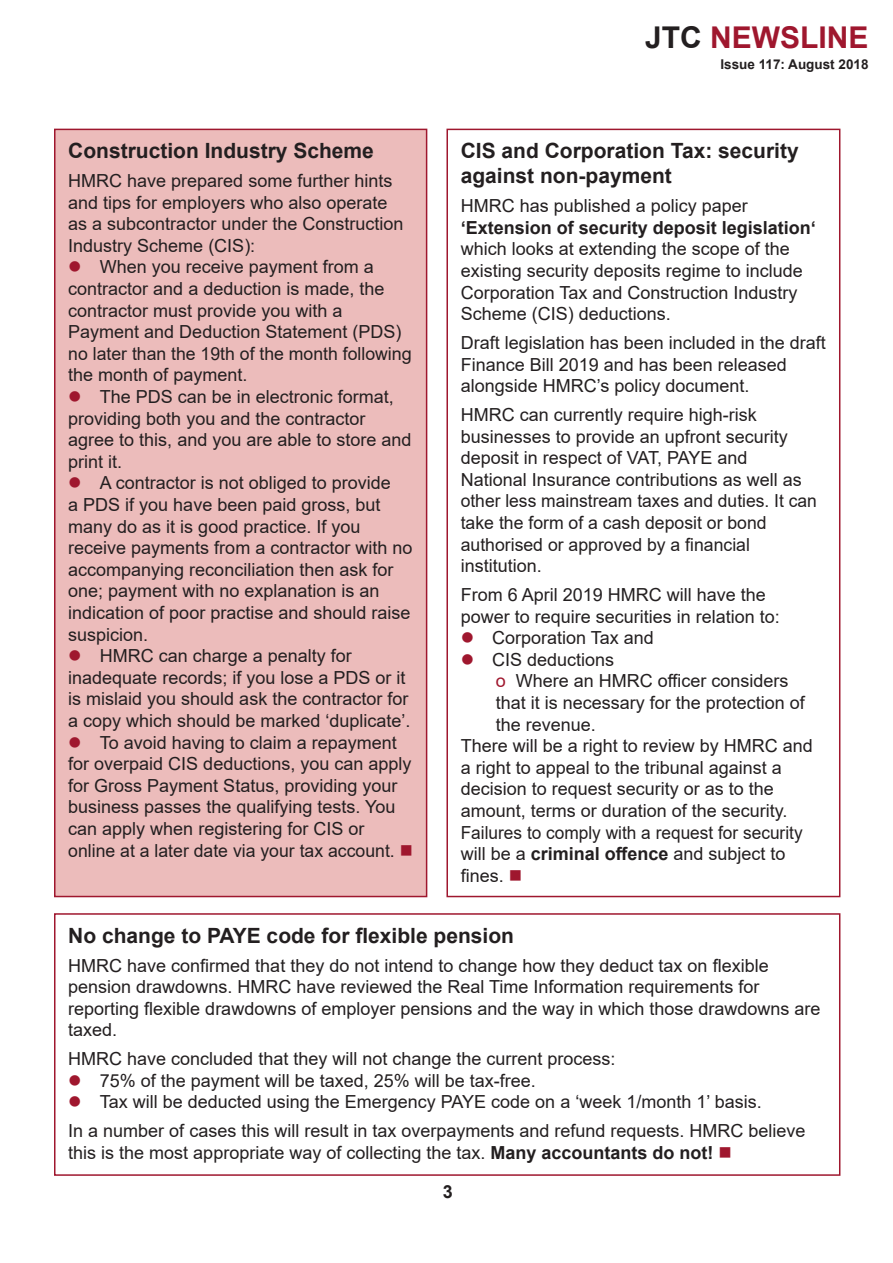
<style>
.page{position:relative;width:893px;height:1263px;background:#fff}
.page>*{position:absolute;margin:0;border:0;box-sizing:border-box;transform-origin:0 0}
.t1{font:700 30px "Arial";color:#9f172e}
.t2{font:700 21px/25.2px "Arial";color:#231f20}
.t3{font:18px/21.6px "Arial";color:#231f20}
.t4{font:18px/21.6px "Arial";color:#231f20;scale:.96 1}
.t5{font:700 18px "Arial";color:#231f20}
.t6{font:700 13.5px "Arial";color:#231f20}
.s1{color:#9f172e}
.s2{color:#231f20}
.s3{font-weight:700}
</style>
<div class="page">
<div style="left:55px;top:129px;width:372px;height:767px;background:#ecbcbb"></div>
<div style="left:54px;top:129px;width:373px;height:768px;border:2px solid #9f172e"></div>
<div style="left:446px;top:129px;width:394px;height:768px;border:2px solid #9f172e"></div>
<div style="left:54px;top:913px;width:786px;height:263px;border:2px solid #9f172e"></div>
<p class="t2" style="left:68px;top:138px;width:307px">Construction Industry Scheme</p>
<p class="t3" style="left:68px;top:170px;width:337px">HMRC have prepared some further hints and tips for employers who also operate as a subcontractor under the Construction Industry Scheme (CIS):</p>
<p class="t3" style="left:68px;top:256px;width:318px"><span class="s1">●</span> When you receive payment from a contractor and a deduction is made, the contractor must provide you with a</p>
<p class="t3" style="left:68px;top:321px;width:345px">Payment and Deduction Statement (PDS) no later than the 19th of the month following the month of payment.</p>
<p class="t3" style="left:68px;top:386px;width:345px"><span class="s1">●</span> The PDS can be in electronic format, providing both you and the contractor agree to this, and you are able to store and print it.</p>
<p class="t3" style="left:68px;top:472px;width:324px"><span class="s1">●</span> A contractor is not obliged to provide a PDS if you have been paid gross, but many do as it is good practice. If you</p>
<p class="t3" style="left:68px;top:537px;width:346px">receive payments from a contractor with no</p>
<p class="t3" style="left:68px;top:559px;width:327px">accompanying reconciliation then ask for one; payment with no explanation is an</p>
<p class="t3" style="left:68px;top:602px;width:344px">indication of poor practise and should raise suspicion.</p>
<p class="t3" style="left:68px;top:645px;width:285px"><span class="s1">●</span> HMRC can charge a penalty for</p>
<p class="t3" style="left:68px;top:667px;width:344px">inadequate records; if you lose a PDS or it is mislaid you should ask the contractor for a copy which should be marked ‘duplicate’.</p>
<p class="t3" style="left:68px;top:731px;width:345px"><span class="s1">●</span> To avoid having to claim a repayment for overpaid CIS deductions, you can apply for Gross Payment Status, providing your business passes the qualifying tests. You can apply when registering for CIS or</p>
<p class="t3" style="left:68px;top:839px;width:346px">online at a later date via your tax account. <span class="s1">■</span></p>
<p class="t1" style="left:645px;top:16px;width:225px"><span class="s2">JTC</span> NEWSLINE</p>
<p class="t6" style="left:720px;top:55px;width:150px">Issue 117: August 2018</p>
<p class="t2" style="left:461px;top:138px;width:339px">CIS and Corporation Tax: security against non-payment</p>
<p class="t3" style="left:461px;top:195px;width:289px">HMRC has published a policy paper</p>
<p class="t3" style="left:461px;top:217px;width:357px"><span class="s3">‘Extension of security deposit legislation‘ </span>which looks at extending the scope of the existing security deposits regime to include Corporation Tax and Construction Industry Scheme (CIS) deductions.</p>
<p class="t3" style="left:461px;top:332px;width:367px">Draft legislation has been included in the draft<br>Finance Bill 2019 and has been released alongside HMRC’s policy document.</p>
<p class="t3" style="left:461px;top:404px;width:298px">HMRC can currently require high-risk</p>
<p class="t3" style="left:461px;top:425px;width:329px">businesses to provide an upfront security</p>
<p class="t3" style="left:461px;top:447px;width:288px">deposit in respect of VAT, PAYE and</p>
<p class="t3" style="left:461px;top:469px;width:358px">National Insurance contributions as well as other less mainstream taxes and duties. It can take the form of a cash deposit or bond</p>
<p class="t3" style="left:461px;top:533px;width:291px">authorised or approved by a financial</p>
<p class="t3" style="left:461px;top:555px;width:83px">institution.</p>
<p class="t3" style="left:461px;top:584px;width:307px">From 6 April 2019 HMRC will have the</p>
<p class="t3" style="left:461px;top:605px;width:321px">power to require securities in relation to:</p>
<p class="t3" style="left:461px;top:627px;width:195px"><span class="s1">●</span> Corporation Tax and</p>
<p class="t3" style="left:461px;top:649px;width:155px"><span class="s1">●</span> CIS deductions</p>
<p class="t3" style="left:496px;top:670px;width:294px"><span class="s1">o</span> Where an HMRC officer considers</p>
<p class="t3" style="left:496px;top:692px;width:311px">that it is necessary for the protection of</p>
<p class="t3" style="left:496px;top:713px;width:102px">the revenue.</p>
<p class="t3" style="left:461px;top:735px;width:354px">There will be a right to review by HMRC and a right to appeal to the tribunal against a</p>
<p class="t3" style="left:461px;top:778px;width:328px">decision to request security or as to the amount, terms or duration of the security.</p>
<p class="t4" style="left:461px;top:821px;width:358px">Failures to comply with a request for security will be a <span class="s3">criminal offence</span> and subject to fines. <span class="s1">■</span></p>
<p class="t2" style="left:68px;top:923px;width:447px">No change to PAYE code for flexible pension</p>
<p class="t3" style="left:68px;top:954px;width:702px">HMRC have confirmed that they do not intend to change how they deduct tax on flexible</p>
<p class="t3" style="left:68px;top:976px;width:693px">pension drawdowns. HMRC have reviewed the Real Time Information requirements for</p>
<p class="t3" style="left:68px;top:997px;width:754px">reporting flexible drawdowns of employer pensions and the way in which those drawdowns are taxed.</p>
<p class="t3" style="left:68px;top:1048px;width:549px">HMRC have concluded that they will not change the current process:</p>
<p class="t3" style="left:68px;top:1069px;width:469px"><span class="s1">●</span> 75% of the payment will be taxed, 25% will be tax-free.</p>
<p class="t3" style="left:68px;top:1091px;width:695px"><span class="s1">●</span> Tax will be deducted using the Emergency PAYE code on a ‘week 1/month 1’ basis.</p>
<p class="t3" style="left:68px;top:1120px;width:739px">In a number of cases this will result in tax overpayments and refund requests. HMRC believe this is the most appropriate way of collecting the tax. <span class="s3">Many accountants do not!</span> <span class="s1">■</span></p>
<p class="t5" style="left:443px;top:1179px;width:12px">3</p>
</div>
